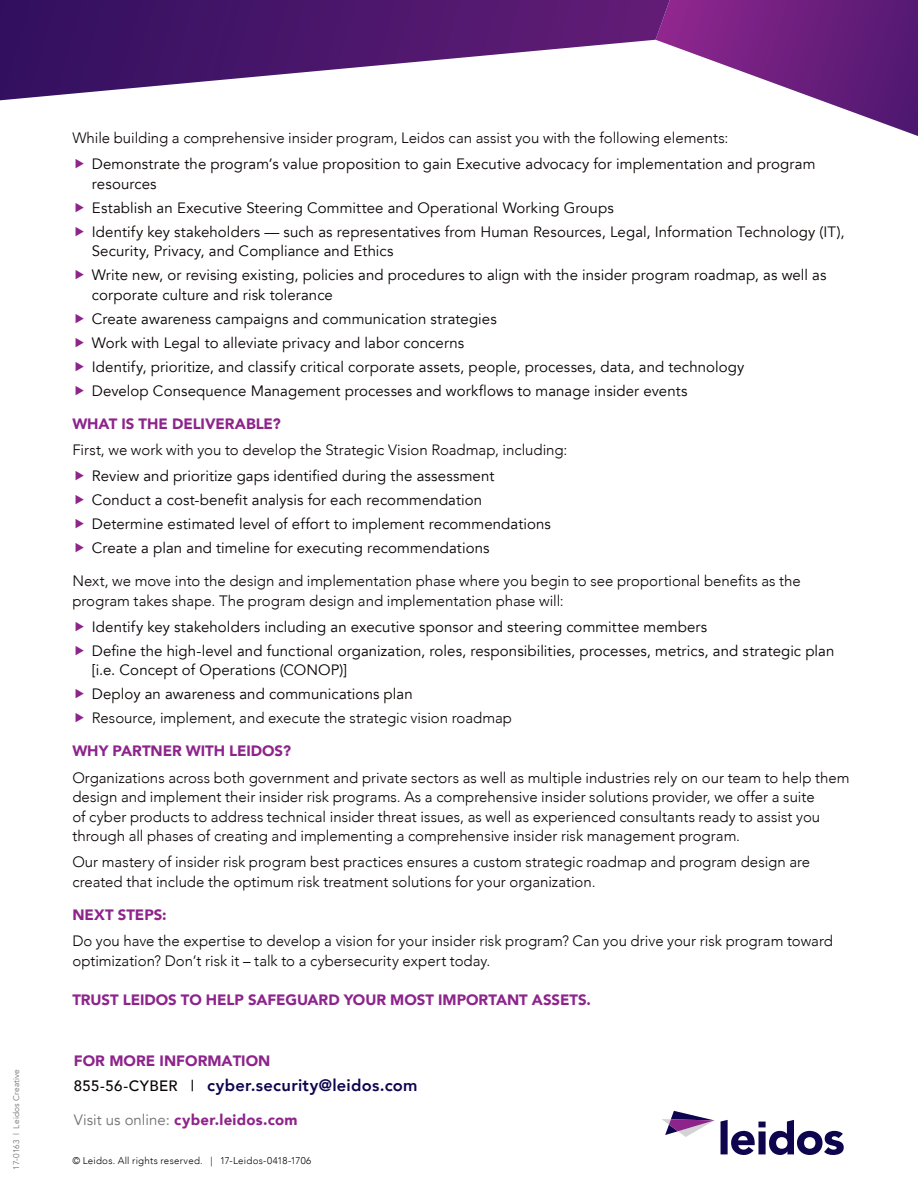
<style>
.page{position:relative;width:918px;height:1188px;background:#fff}
.page>*{position:absolute;margin:0;border:0;box-sizing:border-box;transform-origin:0 0}
.POC_info{font:800 16.5px "Avenir";letter-spacing:.02em;color:#0d054e}
.t1{font:15px/19.5px "Avenir";letter-spacing:.005em;color:#080302}
.body{font:300 15px/19.5px "Avenir";color:#080302}
.Sub-Head{font:900 15px "Avenir";letter-spacing:-.005em;color:#8d248b}
.Sub-Head-2{font:900 15px "Avenir";letter-spacing:.02em;color:#8d248b}
.body_bullets{font:900 15px "Avenir";color:#8d248b}
.Disclaimer{font:300 9.75px "Avenir";letter-spacing:.025em;color:#080302}
.t2{font:8.25px "Avenir";letter-spacing:.025em;color:#717074}
.s1{font-weight:500;font-size:15px;color:#080302}
.s2{font-weight:400;color:#717074}
</style>
<div class="page">
<svg style="left:721px;top:1120px;width:123px;height:35px"></svg>
<svg style="left:662px;top:1111px;width:52px;height:26px"></svg>
<svg style="left:670px;top:0;width:248px;height:136px"></svg>
<svg style="left:0;top:0;width:670px;height:100px"></svg>
<p class="t2" style="left:11px;top:1170px;width:102px;rotate:-90deg">17-0163 | Leidos Creative</p>
<p class="body" style="left:72px;top:128px;width:658px">While building a comprehensive insider program, Leidos can assist you with the following elements:</p>
<p class="t1" style="left:92px;top:155px;width:725px">Demonstrate the program’s value proposition to gain Executive advocacy for implementation and program resources</p>
<p class="t1" style="left:92px;top:198px;width:523px">Establish an Executive Steering Committee and Operational Working Groups</p>
<p class="t1" style="left:92px;top:222px;width:754px">Identify key stakeholders — such as representatives from Human Resources, Legal, Information Technology (IT),<br>Security, Privacy, and Compliance and Ethics</p>
<p class="t1" style="left:92px;top:266px;width:736px">Write new, or revising existing, policies and procedures to align with the insider program roadmap, as well as corporate culture and risk tolerance</p>
<p class="t1" style="left:92px;top:309px;width:406px">Create awareness campaigns and communication strategies</p>
<p class="t1" style="left:92px;top:333px;width:374px">Work with Legal to alleviate privacy and labor concerns</p>
<p class="t1" style="left:92px;top:357px;width:654px">Identify, prioritize, and classify critical corporate assets, people, processes, data, and technology</p>
<p class="t1" style="left:92px;top:381px;width:597px">Develop Consequence Management processes and workflows to manage insider events</p>
<p class="Sub-Head" style="left:72px;top:411px;width:210px">WHAT IS THE DELIVERABLE?</p>
<p class="body" style="left:72px;top:440px;width:496px">First, we work with you to develop the Strategic Vision Roadmap, including:</p>
<p class="t1" style="left:92px;top:467px;width:404px">Review and prioritize gaps identified during the assessment</p>
<p class="t1" style="left:92px;top:491px;width:392px">Conduct a cost-benefit analysis for each recommendation</p>
<p class="t1" style="left:92px;top:515px;width:461px">Determine estimated level of effort to implement recommendations</p>
<p class="t1" style="left:92px;top:539px;width:399px">Create a plan and timeline for executing recommendations</p>
<p class="body" style="left:72px;top:571px;width:730px">Next, we move into the design and implementation phase where you begin to see proportional benefits as the program takes shape. The program design and implementation phase will:</p>
<p class="t1" style="left:92px;top:617px;width:617px">Identify key stakeholders including an executive sponsor and steering committee members</p>
<p class="t1" style="left:92px;top:641px;width:744px">Define the high-level and functional organization, roles, responsibilities, processes, metrics, and strategic plan [i.e. Concept of Operations (CONOP)]</p>
<p class="t1" style="left:92px;top:685px;width:322px">Deploy an awareness and communications plan</p>
<p class="body" style="left:92px;top:709px;width:422px">Resource, implement, and execute the strategic vision roadmap</p>
<p class="Sub-Head" style="left:72px;top:738px;width:220px">WHY PARTNER WITH LEIDOS?</p>
<p class="body" style="left:72px;top:768px;width:779px">Organizations across both government and private sectors as well as multiple industries rely on our team to help them design and implement their insider risk programs. As a comprehensive insider solutions provider, we offer a suite<br>of cyber products to address technical insider threat issues, as well as experienced consultants ready to assist you through all phases of creating and implementing a comprehensive insider risk management program.</p>
<p class="body" style="left:72px;top:853px;width:739px">Our mastery of insider risk program best practices ensures a custom strategic roadmap and program design are created that include the optimum risk treatment solutions for your organization.</p>
<p class="Sub-Head" style="left:72px;top:902px;width:96px">NEXT STEPS:</p>
<p class="body" style="left:72px;top:931px;width:762px">Do you have the expertise to develop a vision for your insider risk program? Can you drive your risk program toward optimization? Don’t risk it – talk to a cybersecurity expert today.</p>
<p class="Sub-Head" style="left:72px;top:987px;width:520px">TRUST LEIDOS TO HELP SAFEGUARD YOUR MOST IMPORTANT ASSETS.</p>
<p class="body_bullets" style="left:74px;top:1048px;width:198px">FOR MORE INFORMATION</p>
<p class="POC_info" style="left:74px;top:1073px;width:345px"><span class="s1">855-56-CYBER |</span> cyber.security@leidos.com</p>
<p class="Sub-Head-2" style="left:74px;top:1107px;width:225px"><span class="s2">Visit us online:</span> cyber.leidos.com</p>
<p class="Disclaimer" style="left:72px;top:1155px;width:240px">© Leidos. All rights reserved. | 17-Leidos-0418-1706</p>
</div>
